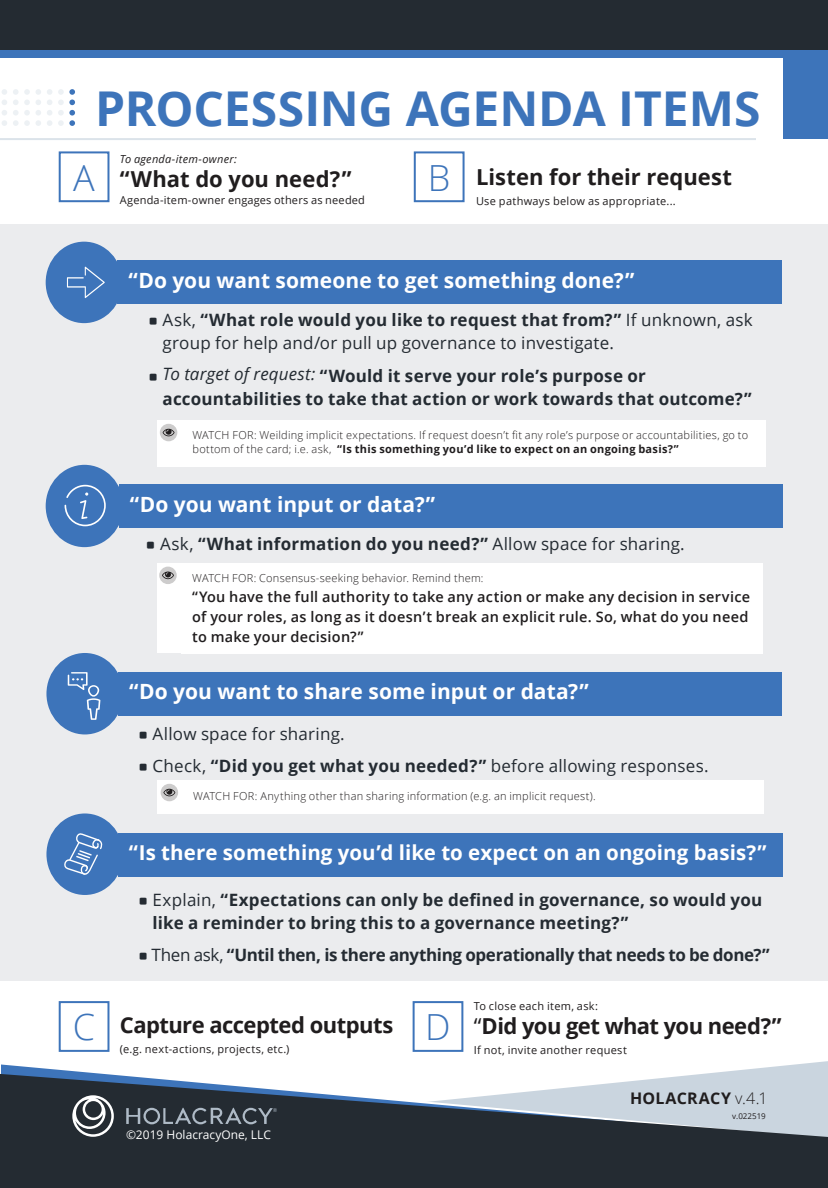
<style>
.page{position:relative;width:828px;height:1188px;background:#fff}
.page>*{position:absolute;margin:0;border:0;box-sizing:border-box;transform-origin:0 0}
.t1{font:700 48px "Open Sans";letter-spacing:-.005em;color:#3d74ba}
.t2{font:300 36px "Open Sans";color:#3d74ba}
.governance_body{font:700 22px "Open Sans";letter-spacing:-.025em;color:#201d1e}
.governance_header{font:700 22px "Open Sans";color:#201d1e}
.governance_body-2{font:700 21px "Open Sans";letter-spacing:.005em;color:#fff}
.governance_body-3{font:700 20.4px "Open Sans";letter-spacing:.005em;color:#fff}
.agenda-items-main{font:700 17px/23px "Open Sans";letter-spacing:.01em;color:#242b32}
.agenda-items-main-2{font:17px/23px "Open Sans";letter-spacing:.01em;color:#242b32}
.agenda-items-main-3{font:700 17px "Open Sans";letter-spacing:-.025em;color:#242b32}
.t3{font:700 16px "Open Sans";letter-spacing:.02em;color:#201d1e}
.t4{font:600 14.4px/20px "Open Sans";letter-spacing:.02em;color:#201d1e;text-align:justify}
.t5{font:12px "Open Sans";color:#fff}
.t6{font:300 11px/14px "Open Sans";letter-spacing:.025em;color:#201d1e}
.governance_body-4{font:11px "Open Sans";letter-spacing:.025em;color:#201d1e}
.governance_header-2{font:11px "Open Sans";letter-spacing:.02em;color:#201d1e}
.governance_body-5{font:italic 11px "Open Sans";letter-spacing:.025em;color:#201d1e}
.t7{font:8px "Open Sans";color:#201d1e}
.s1{font-weight:700}
.s2{font-weight:400;font-style:italic}
.s3{font-weight:400}
.s4{font-weight:300}
</style>
<div class="page">
<div style="left:0;top:224px;width:828px;height:757px;background:#ebecee"></div>
<div style="left:0;top:0;width:828px;height:58px;background:#3d74ba"></div>
<div style="left:0;top:0;width:828px;height:50px;background:#242b32"></div>
<svg style="left:1px;top:1061px;width:827px;height:13px"></svg>
<div style="left:46px;top:813px;width:77px;height:82px;background:#3d74ba;border-radius:50%"></div>
<svg style="left:0;top:1074px;width:828px;height:114px;fill:#242b32"></svg>
<svg style="left:72px;top:1095px;width:42px;height:42px"></svg>
<svg style="left:126px;top:1108px;width:151px;height:16px"></svg>
<svg style="left:13px;top:89px;width:17px;height:37px"></svg>
<svg style="left:36px;top:89px;width:5px;height:37px"></svg>
<svg style="left:47px;top:89px;width:5px;height:37px"></svg>
<svg style="left:58px;top:89px;width:17px;height:37px"></svg>
<svg style="left:2px;top:89px;width:5px;height:37px"></svg>
<hr style="left:0;top:138px;width:756px;height:2px;background:#dbe3ea">
<div style="left:783px;top:58px;width:45px;height:81px;background:#3d74ba"></div>
<div style="left:157px;top:563px;width:45px;height:90px;background:#fff"></div>
<div style="left:181px;top:563px;width:582px;height:90px;background:#fff"></div>
<div style="left:59px;top:151px;width:50px;height:51px;border:2px solid #3d74ba"></div>
<div style="left:413px;top:1001px;width:50px;height:51px;border:2px solid #3d74ba"></div>
<div style="left:414px;top:151px;width:51px;height:51px;border:2px solid #3d74ba"></div>
<div style="left:159px;top:567px;width:18px;height:17px;background:#cdcccc;border-radius:50%"></div>
<svg style="left:162px;top:572px;width:12px;height:7px"></svg>
<div style="left:157px;top:780px;width:45px;height:33px;background:#fff"></div>
<div style="left:157px;top:420px;width:45px;height:47px;background:#fff"></div>
<div style="left:182px;top:780px;width:582px;height:33px;background:#fff"></div>
<div style="left:161px;top:784px;width:17px;height:17px;background:#cdcccc;border-radius:50%"></div>
<svg style="left:163px;top:789px;width:12px;height:7px"></svg>
<svg style="left:64px;top:833px;width:39px;height:42px"></svg>
<div style="left:182px;top:420px;width:584px;height:47px;background:#fff"></div>
<div style="left:160px;top:424px;width:17px;height:17px;background:#cdcccc;border-radius:50%"></div>
<svg style="left:163px;top:429px;width:12px;height:7px"></svg>
<div style="left:118px;top:833px;width:664px;height:43px;background:#3d74ba"></div>
<div style="left:46px;top:242px;width:77px;height:81px;background:#3d74ba;border-radius:50%"></div>
<div style="left:46px;top:465px;width:77px;height:82px;background:#3d74ba;border-radius:50%"></div>
<div style="left:46px;top:653px;width:77px;height:81px;background:#3d74ba;border-radius:50%"></div>
<svg style="left:68px;top:672px;width:32px;height:48px"></svg>
<svg style="left:65px;top:485px;width:41px;height:41px"></svg>
<svg style="left:67px;top:267px;width:38px;height:31px"></svg>
<div style="left:118px;top:261px;width:664px;height:43px;background:#3d74ba"></div>
<div style="left:119px;top:485px;width:663px;height:43px;background:#3d74ba"></div>
<div style="left:118px;top:672px;width:664px;height:43px;background:#3d74ba"></div>
<div style="left:59px;top:1001px;width:50px;height:51px;border:2px solid #3d74ba"></div>
<p class="t1" style="left:95px;top:75px;width:667px">PROCESSING AGENDA ITEMS</p>
<p class="t2" style="left:73px;top:153px;width:23px">A</p>
<p class="governance_body-5" style="left:120px;top:151px;width:119px">To agenda-item-owner:</p>
<p class="governance_header" style="left:120px;top:163px;width:233px">“What do you need?”</p>
<p class="governance_header-2" style="left:120px;top:193px;width:247px">Agenda-item-owner engages others as needed</p>
<p class="t2" style="left:428px;top:153px;width:24px">B</p>
<p class="governance_header" style="left:476px;top:162px;width:257px">Listen for their request</p>
<p class="governance_header-2" style="left:476px;top:193px;width:201px">Use pathways below as appropriate...</p>
<p class="governance_body-2" style="left:128px;top:265px;width:508px">“Do you want someone to get something done?”</p>
<p class="agenda-items-main-2" style="left:163px;top:308px;width:592px">Ask, <span class="s1">“What role would you like to request that from?”</span> If unknown, ask group for help and/or pull up governance to investigate.</p>
<p class="agenda-items-main" style="left:163px;top:364px;width:591px"><span class="s2">To target of request:</span> “Would it serve your role’s purpose or accountabilities to take that action or work towards that outcome?”</p>
<p class="t6" style="left:192px;top:428px;width:557px">WATCH FOR: Weilding implicit expectations. If request doesn’t fit any role’s purpose or accountabilities, go to bottom of the card; i.e. ask, <span class="s1">“Is this something you’d like to expect on an ongoing basis?”</span></p>
<p class="governance_body-2" style="left:130px;top:489px;width:307px">“Do you want input or data?”</p>
<p class="agenda-items-main" style="left:160px;top:532px;width:526px"><span class="s3">Ask,</span> “What information do you need?” <span class="s3">Allow space for sharing.</span></p>
<p class="t6" style="left:192px;top:571px;width:293px">WATCH FOR: Consensus-seeking behavior. Remind them:</p>
<p class="t4" style="left:192px;top:587px;width:559px">“You have the full authority to take any action or make any decision in service of your roles, as long as it doesn’t break an explicit rule. So, what do you need to make your decision?”</p>
<p class="governance_body-2" style="left:129px;top:677px;width:461px">“Do you want to share some input or data?”</p>
<p class="agenda-items-main-2" style="left:153px;top:722px;width:194px">Allow space for sharing.</p>
<p class="agenda-items-main-2" style="left:153px;top:754px;width:558px">Check, <span class="s1">“Did you get what you needed?”</span> before allowing responses.</p>
<p class="t6" style="left:193px;top:788px;width:404px">WATCH FOR: Anything other than sharing information (e.g. an implicit request).</p>
<p class="governance_body-3" style="left:129px;top:838px;width:639px">“Is there something you’d like to expect on an ongoing basis?”</p>
<p class="agenda-items-main" style="left:153px;top:888px;width:611px"><span class="s3">Explain,</span> “Expectations can only be defined in governance, so would you like a reminder to bring this to a governance meeting?”</p>
<p class="agenda-items-main-3" style="left:151px;top:943px;width:620px"><span class="s3">Then ask,</span> “Until then, is there anything operationally that needs to be done?”</p>
<p class="t2" style="left:73px;top:1003px;width:24px">C</p>
<p class="governance_body" style="left:120px;top:1009px;width:275px">Capture accepted outputs</p>
<p class="governance_body-4" style="left:120px;top:1041px;width:171px">(e.g. next-actions, projects, etc.)</p>
<p class="t5" style="left:126px;top:1126px;width:146px">©2019 HolacracyOne, LLC</p>
<p class="t2" style="left:425px;top:1003px;width:27px">D</p>
<p class="governance_body-4" style="left:474px;top:999px;width:126px">To close each item, ask:</p>
<p class="governance_body" style="left:474px;top:1011px;width:309px"><span class="s3">“</span>Did you get what you need?”</p>
<p class="governance_body-4" style="left:474px;top:1043px;width:155px">If not, invite another request</p>
<p class="t3" style="left:630px;top:1087px;width:139px">HOLACRACY <span class="s4">v.4.1</span></p>
<p class="t7" style="left:732px;top:1111px;width:35px">v.022519</p>
</div>
